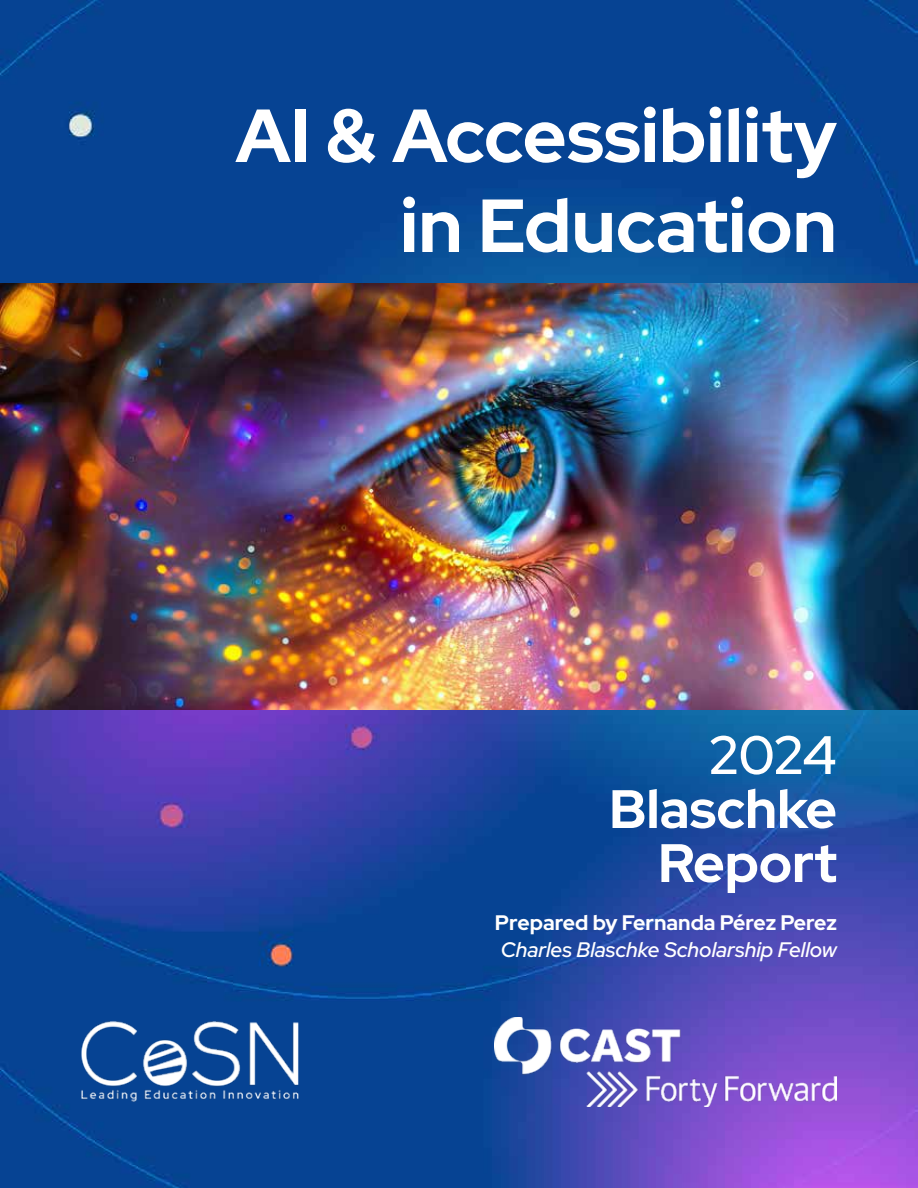
<style>
.page{position:relative;width:918px;height:1188px;background:#fff}
.page>*{position:absolute;margin:0;border:0;box-sizing:border-box;transform-origin:0 0}
.CoSN_H1{font:300 75px/90px "Red Hat Display";color:#fff;text-align:right}
.CoSN_Text_Bold{font:300 54px/54px "Red Hat Display";color:#fff;text-align:right}
.t1{font:italic 300 21px/27px "Red Hat Display";color:#fff}
.s1{font-weight:500}
.s2{font-style:normal}
</style>
<div class="page">
<img style="left:0;top:0;width:918px;height:1188px">
<img style="left:0;top:283px;width:918px;height:427px">
<img style="left:72px;top:1017px;width:238px;height:90px">
<img style="left:494px;top:1017px;width:343px;height:90px">
<h1 class="CoSN_H1" style="left:236px;top:89px;width:603px">AI &amp; Accessibility in Education</h1>
<p class="CoSN_Text_Bold" style="left:609px;top:727px;width:229px"><span class="s1">2024<br></span>Blaschke<br>Report</p>
<p class="t1" style="left:495px;top:909px;width:344px"><span class="s2">Prepared by Fernanda Pérez Perez<br></span>Charles Blaschke Scholarship Fellow</p>
</div>
